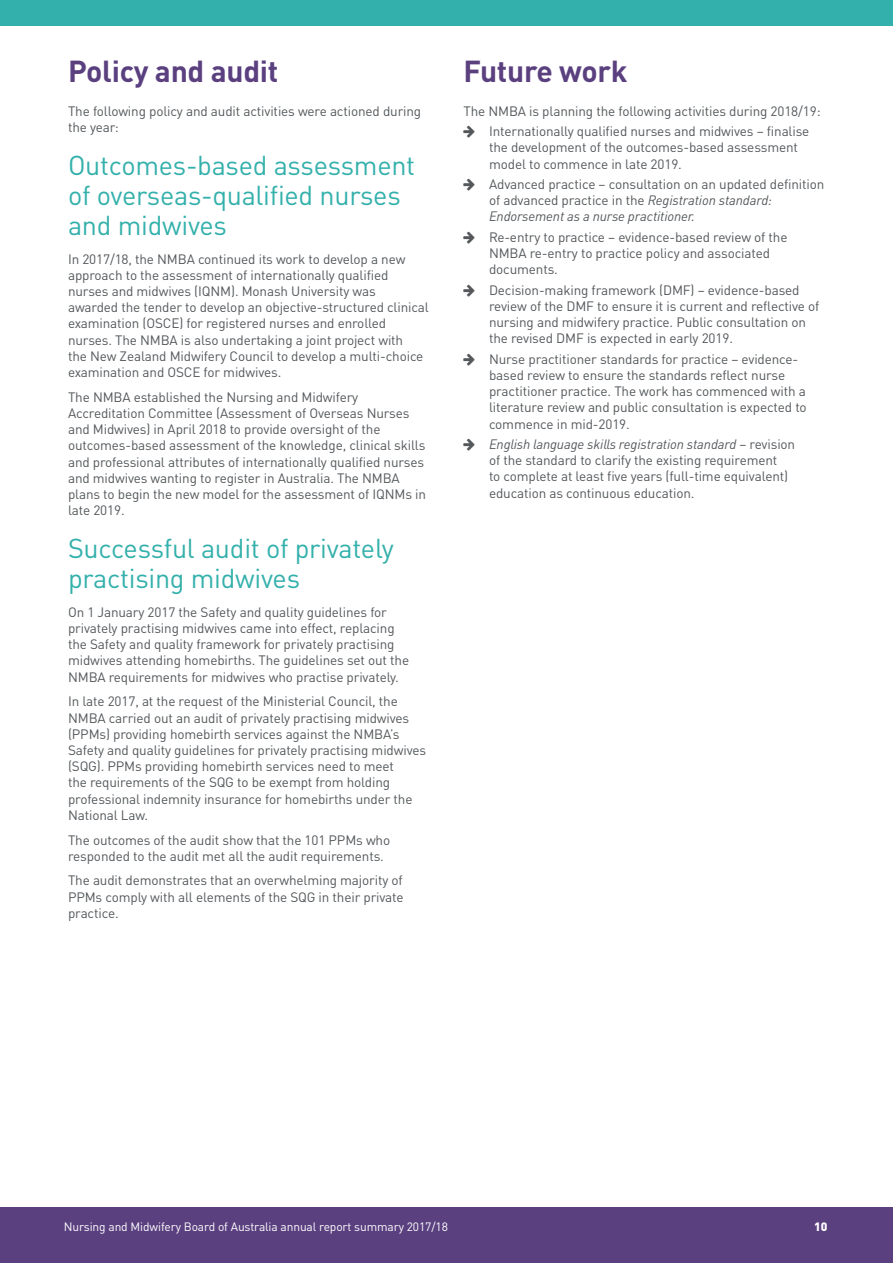
<style>
.page{position:relative;width:893px;height:1263px;background:#fff}
.page>*{position:absolute;margin:0;border:0;box-sizing:border-box;transform-origin:0 0}
.t1{font:700 30px "DINOT";letter-spacing:-.01em;color:#5b4080}
.t2{font:27px/30px "DINOT";letter-spacing:-.01em;color:#33b0ab}
.t3{font:13.5px/16.2px "DINOT";letter-spacing:-.01em;color:#54585b}
.t4{font:12px "DINOT";letter-spacing:-.01em;color:#fff}
.t5{font:900 12px "DINOT";color:#fff}
.s1{font-style:italic}
</style>
<div class="page">
<div style="left:0;top:0;width:893px;height:26px;background:#33b0ab"></div>
<div style="left:0;top:1208px;width:893px;height:55px;background:#5b4080"></div>
<h1 class="t1" style="left:68px;top:52px;width:212px">Policy and audit</h1>
<p class="t3" style="left:68px;top:102px;width:355px">The following policy and audit activities were actioned during the year:</p>
<h2 class="t2" style="left:68px;top:149px;width:349px">Outcomes-based assessment of overseas-qualified nurses and midwives</h2>
<p class="t3" style="left:68px;top:250px;width:362px">In 2017/18, the NMBA continued its work to develop a new approach to the assessment of internationally qualified nurses and midwives (IQNM). Monash University was awarded the tender to develop an objective-structured clinical examination (OSCE) for registered nurses and enrolled nurses. The NMBA is also undertaking a joint project with<br>the New Zealand Midwifery Council to develop a multi-choice examination and OSCE for midwives.</p>
<p class="t3" style="left:68px;top:388px;width:360px">The NMBA established the Nursing and Midwifery Accreditation Committee (Assessment of Overseas Nurses and Midwives) in April 2018 to provide oversight of the outcomes-based assessment of the knowledge, clinical skills and professional attributes of internationally qualified nurses and midwives wanting to register in Australia. The NMBA plans to begin the new model for the assessment of IQNMs in late 2019.</p>
<h2 class="t2" style="left:68px;top:533px;width:327px">Successful audit of privately practising midwives</h2>
<p class="t3" style="left:68px;top:604px;width:343px">On 1 January 2017 the Safety and quality guidelines for privately practising midwives came into effect, replacing the Safety and quality framework for privately practising midwives attending homebirths. The guidelines set out the NMBA requirements for midwives who practise privately.</p>
<p class="t3" style="left:68px;top:693px;width:360px">In late 2017, at the request of the Ministerial Council, the NMBA carried out an audit of privately practising midwives (PPMs) providing homebirth services against the NMBA’s Safety and quality guidelines for privately practising midwives (SQG). PPMs providing homebirth services need to meet<br>the requirements of the SQG to be exempt from holding professional indemnity insurance for homebirths under the National Law.</p>
<p class="t3" style="left:68px;top:831px;width:324px">The outcomes of the audit show that the 101 PPMs who responded to the audit met all the audit requirements.</p>
<p class="t3" style="left:68px;top:872px;width:337px;text-align:justify">The audit demonstrates that an overwhelming majority of PPMs comply with all elements of the SQG in their private practice.</p>
<h1 class="t1" style="left:463px;top:52px;width:166px">Future work</h1>
<p class="t3" style="left:489px;top:100px;width:333px;line-height:20.4px;text-indent:-26px">The NMBA is planning the following activities during 2018/19:<br>Internationally qualified nurses and midwives – finalise</p>
<p class="t3" style="left:489px;top:139px;width:311px">the development of the outcomes-based assessment model to commence in late 2019.</p>
<p class="t3" style="left:489px;top:176px;width:337px">Advanced practice – consultation on an updated definition of advanced practice in the <span class="s1">Registration standard:<br>Endorsement as a nurse practitioner.</span></p>
<p class="t3" style="left:489px;top:229px;width:300px">Re-entry to practice – evidence-based review of the<br>NMBA re-entry to practice policy and associated documents.</p>
<p class="t3" style="left:489px;top:281px;width:332px">Decision-making framework (DMF) – evidence-based review of the DMF to ensure it is current and reflective of nursing and midwifery practice. Public consultation on the revised DMF is expected in early 2019.</p>
<p class="t3" style="left:489px;top:351px;width:319px">Nurse practitioner standards for practice – evidence&shy;based review to ensure the standards reflect nurse practitioner practice. The work has commenced with a literature review and public consultation is expected to commence in mid-2019.</p>
<p class="t3" style="left:489px;top:436px;width:308px"><span class="s1">English language skills registration standard</span> – revision of the standard to clarify the existing requirement<br>to complete at least five years (full-time equivalent) education as continuous education.</p>
<p class="t4" style="left:64px;top:1219px;width:386px">Nursing and Midwifery Board of Australia annual report summary 2017/18</p>
<p class="t5" style="left:814px;top:1219px;width:15px">10</p>
</div>
